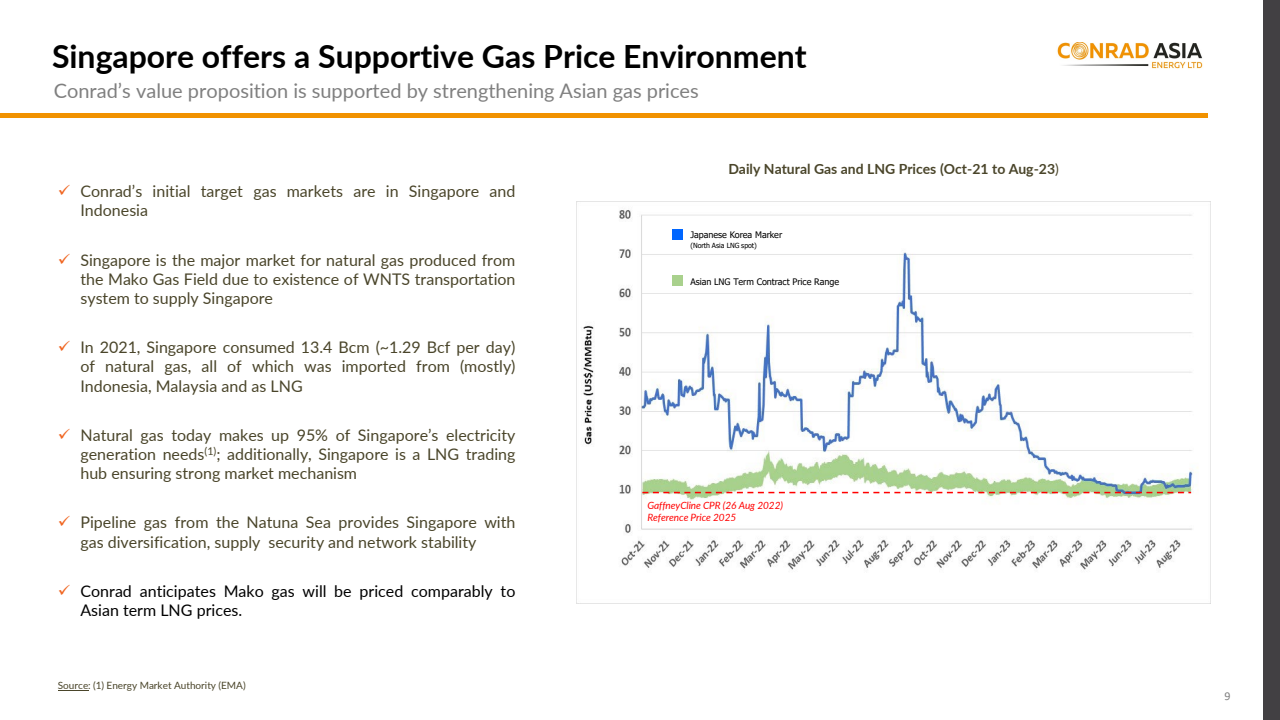
<style>
.page{position:relative;width:1280px;height:720px;background:#fff}
.page>*{position:absolute;margin:0;border:0;box-sizing:border-box;transform-origin:0 0}
.t1{font:700 32px "Lato";color:#000}
.t2{font:20px "Lato";color:#7f7f7f}
.t3{font:16px/19.2px "Lato";color:#4a452a;text-align:justify}
.t4{font:16px/19.2px "Lato";color:#000}
.t5{font:700 14px "Lato";color:#4a452a}
.t6{font:12px "Calibri";color:#7f7f7f}
.t7{font:italic 10px/12px "Lato";letter-spacing:-.005em;color:#f00}
.t8{font:10px "Lato";color:#4a452a}
.t9{font:9px "Tahoma";letter-spacing:-.005em;color:#000}
.t10{font:7px "Tahoma";letter-spacing:-.005em;color:#000}
.s1{color:#f06723}
.s2{font-weight:400}
</style>
<div class="page">
<hr style="left:0;top:113px;width:1207px;height:4px;background:#f19200">
<img style="left:1057px;top:42px;width:146px;height:27px">
<div style="left:1264px;top:0;width:16px;height:720px;background:#424043"></div>
<img style="left:576px;top:201px;width:635px;height:403px">
<svg style="left:642px;top:492px;width:549px;height:1px"></svg>
<div style="left:672px;top:275px;width:11px;height:11px;background:#a9d18d"></div>
<div style="left:672px;top:229px;width:11px;height:11px;background:#06f"></div>
<hr style="left:58px;top:691px;width:30px;height:1px;background:#4a452a">
<h2 class="t1" style="left:52px;top:32px;width:756px">Singapore offers a Supportive Gas Price Environment</h2>
<p class="t2" style="left:54px;top:76px;width:647px">Conrad’s value proposition is supported by strengthening Asian gas prices</p>
<p class="t3" style="left:80px;top:181px;width:436px;text-indent:-22px"><span class="s1">✓</span> Conrad’s initial target gas markets are in Singapore and<br>Indonesia</p>
<p class="t3" style="left:80px;top:250px;width:437px;text-indent:-23px"><span class="s1">✓</span> Singapore is the major market for natural gas produced from the Mako Gas Field due to existence of WNTS transportation system to supply Singapore</p>
<p class="t3" style="left:80px;top:337px;width:437px;text-indent:-22px"><span class="s1">✓</span> In 2021, Singapore consumed 13.4 Bcm (~1.29 Bcf per day) of natural gas, all of which was imported from (mostly)<br>Indonesia, Malaysia and as LNG</p>
<p class="t3" style="left:80px;top:425px;width:437px;text-indent:-22px"><span class="s1">✓</span> Natural gas today makes up 95% of Singapore’s electricity generation needs<sup>(1)</sup>; additionally, Singapore is a LNG trading hub ensuring strong market mechanism</p>
<p class="t3" style="left:80px;top:512px;width:437px;text-indent:-22px"><span class="s1">✓</span> Pipeline gas from the Natuna Sea provides Singapore with gas diversification, supply security and network stability</p>
<p class="t4" style="left:80px;top:581px;width:436px;text-indent:-23px"><span class="s1">✓</span> Conrad anticipates Mako gas will be priced comparably to<br>Asian term LNG prices.</p>
<p class="t8" style="left:58px;top:678px;width:189px">Source: (1) Energy Market Authority (EMA)</p>
<p class="t5" style="left:728px;top:158px;width:332px">Daily Natural Gas and LNG Prices (Oct-21 to Aug-23<span class="s2">)</span></p>
<p class="t9" style="left:690px;top:229px;width:93px">Japanese Korea Marker</p>
<p class="t10" style="left:690px;top:241px;width:68px">(North Asia LNG spot)</p>
<p class="t9" style="left:690px;top:275px;width:150px">Asian LNG Term Contract Price Range</p>
<p class="t7" style="left:647px;top:499px;width:137px">GaffneyCline CPR (26 Aug 2022)<br>Reference Price 2025</p>
<p class="t6" style="left:1224px;top:688px;width:8px">9</p>
</div>
